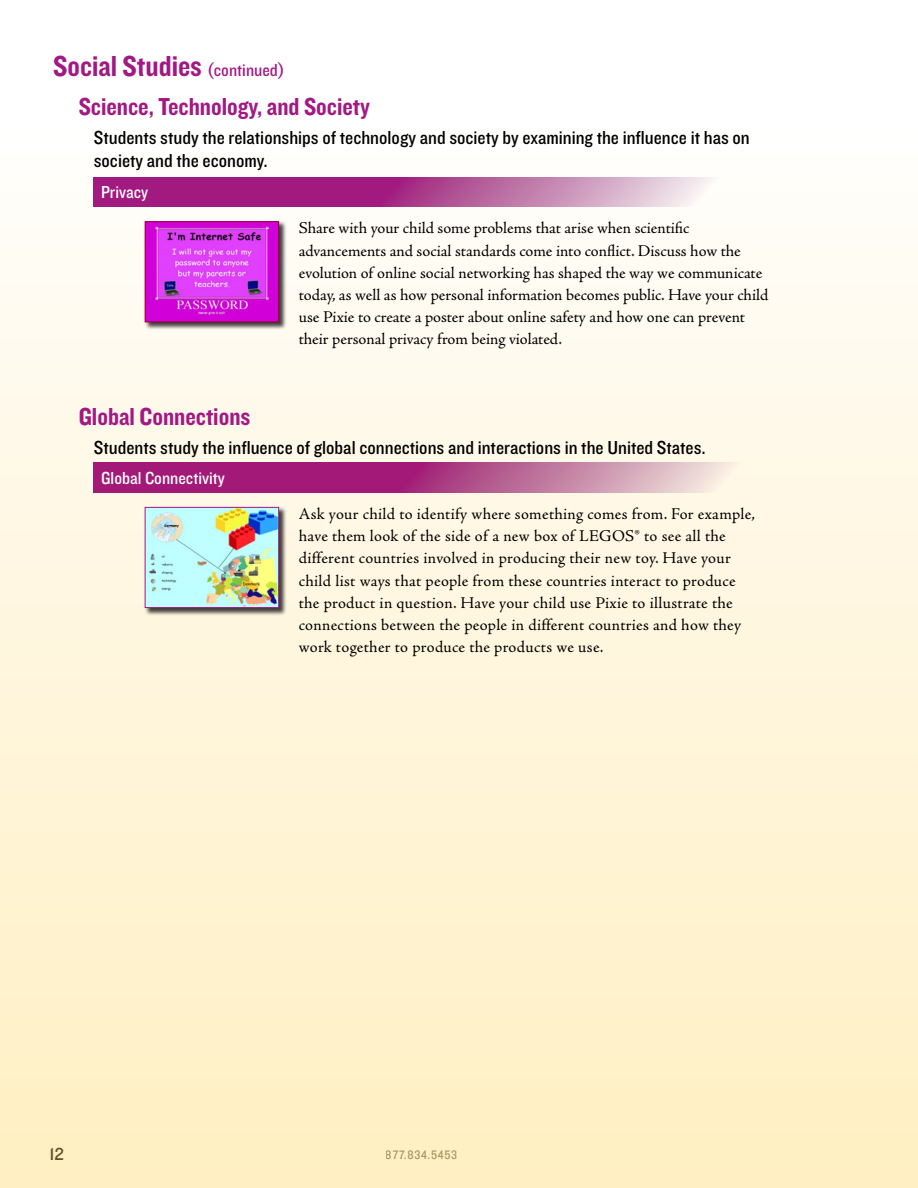
<style>
.page{position:relative;width:918px;height:1188px;background:#fff}
.page>*{position:absolute;margin:0;border:0;box-sizing:border-box;transform-origin:0 0}
.t1{font:30px "Knockout HTF50 Welterweight";color:#a21984}
.t2{font:25.5px "Knockout HTF50 Welterweight";color:#a21984}
.t3{font:19.5px/23.4px "Knockout HTF30 Junior Welterwt";color:#000}
.t4{font:18px "Knockout HTF30 Junior Welterwt";color:#fff}
.t5{font:18px "Knockout HTF31 Junior Middlewt";color:#5f522c}
.t6{font:16.5px/22.2px "Adobe Jenson Pro";letter-spacing:.005em;color:#000}
.t7{font:12.75px "Knockout HTF30 Junior Welterwt";letter-spacing:.06em;color:#aa9f82}
.s1{font-family:"Knockout HTF30 Junior Welterwt";font-size:18px}
</style>
<div class="page">
<div style="left:0;top:0;width:918px;height:1188px;background:linear-gradient(to bottom,#fff,#ffeec1)"></div>
<div style="left:144px;top:221px;width:142px;height:109px;background:#000;opacity:.75"></div>
<img style="left:147px;top:223px;width:130px;height:97px">
<div style="left:145px;top:221px;width:134px;height:101px;border:1px solid #98002e"></div>
<svg style="left:94px;top:177px;width:679px;height:30px;background:#bd64a4"></svg>
<div style="left:144px;top:507px;width:142px;height:109px;background:#000;opacity:.75"></div>
<img style="left:147px;top:509px;width:130px;height:97px">
<div style="left:145px;top:507px;width:134px;height:101px;border:1px solid #a21984"></div>
<svg style="left:94px;top:463px;width:679px;height:29px;background:#ba5b95"></svg>
<h1 class="t1" style="left:53px;top:51px;width:233px">Social Studies <span class="s1">(continued)</span></h1>
<h2 class="t2" style="left:79px;top:93px;width:293px">Science, Technology, and Society</h2>
<p class="t3" style="left:94px;top:127px;width:658px">Students study the relationships of technology and society by examining the influence it has on society and the economy.</p>
<p class="t4" style="left:101px;top:183px;width:49px">Privacy</p>
<p class="t6" style="left:299px;top:217px;width:471px">Share with your child some problems that arise when scientific advancements and social standards come into conflict. Discuss how the evolution of online social networking has shaped the way we communicate today, as well as how personal information becomes public. Have your child use Pixie to create a poster about online safety and how one can prevent their personal privacy from being violated.</p>
<h2 class="t2" style="left:79px;top:403px;width:173px">Global Connections</h2>
<p class="t3" style="left:94px;top:436px;width:614px">Students study the influence of global connections and interactions in the United States.</p>
<p class="t4" style="left:101px;top:468px;width:125px">Global Connectivity</p>
<p class="t6" style="left:299px;top:503px;width:458px">Ask your child to identify where something comes from. For example, have them look of the side of a new box of LEGOS® to see all the different countries involved in producing their new toy. Have your child list ways that people from these countries interact to produce the product in question. Have your child use Pixie to illustrate the connections between the people in different countries and how they work together to produce the products we use.</p>
<p class="t5" style="left:50px;top:1144px;width:16px">12</p>
<p class="t7" style="left:386px;top:1148px;width:73px">877.834.5453</p>
</div>
